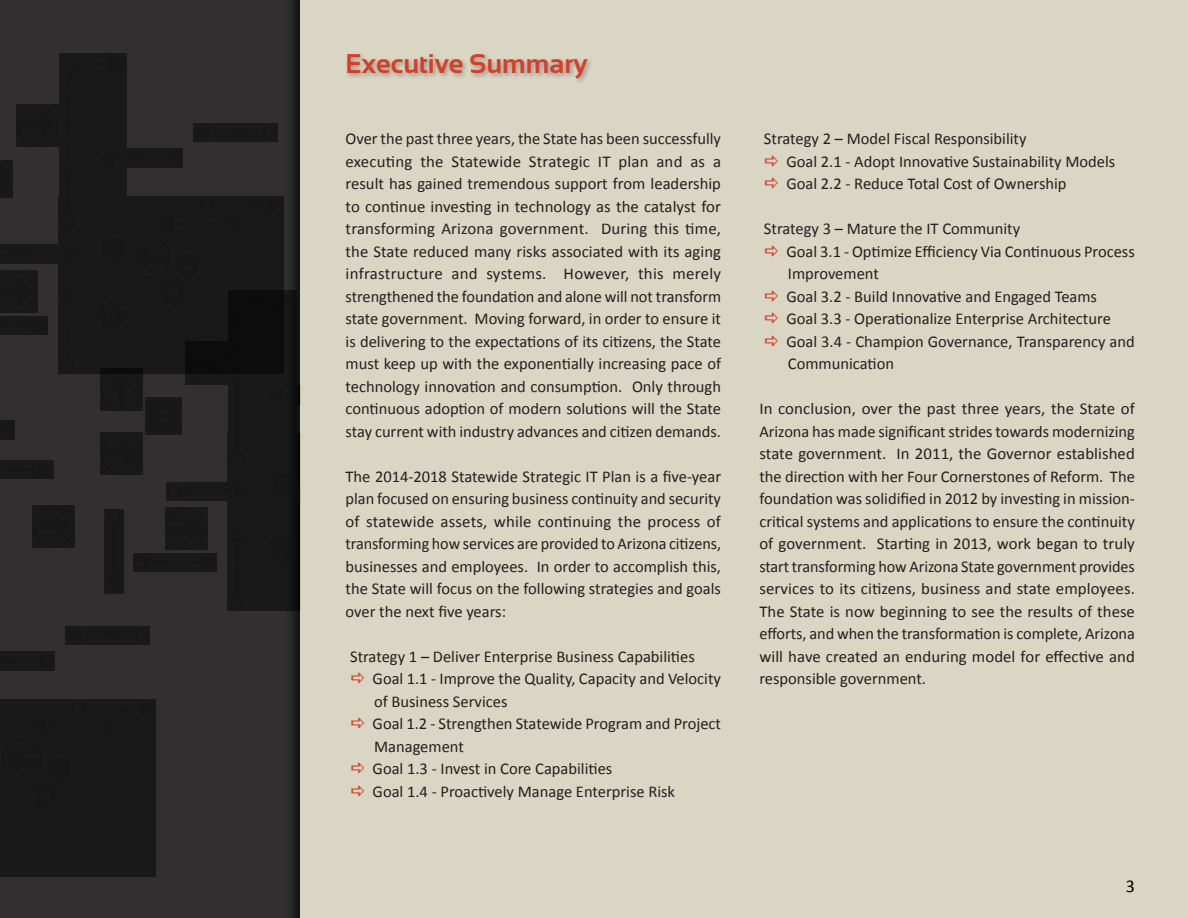
<style>
.page{position:relative;width:1188px;height:918px;background:#fff}
.page>*{position:absolute;margin:0;border:0;box-sizing:border-box;transform-origin:0 0}
.t1{font:700 27px "Sansation";color:#d73e27}
.t2{font:18px "Calibri";color:#000}
.t3{font:16.5px/22.5px "Calibri";color:#231f20}
</style>
<div class="page">
<div style="left:295px;top:0;width:893px;height:918px;background:#dad6c4"></div>
<div style="left:0;top:0;width:302px;height:918px;background:#231f20;opacity:.75"></div>
<div style="left:345px;top:52px;width:249px;height:33px;background:#231f20;opacity:.33"></div>
<div style="left:66px;top:626px;width:83px;height:19px;background:#1a191a"></div>
<svg style="left:0;top:654px;width:54px;height:14px"></svg>
<div style="left:1px;top:700px;width:155px;height:111px;background:#1a191a"></div>
<svg style="left:0;top:53px;width:302px;height:557px;background:#242223"></svg>
<p class="t1" style="left:346px;top:49px;width:244px">Executive Summary</p>
<p class="t3" style="left:346px;top:127px;width:377px;text-align:justify">Over the past three years, the State has been successfully executing the Statewide Strategic IT plan and as a result has gained tremendous support from leadership to continue investing in technology as the catalyst for transforming Arizona government. During this time, the State reduced many risks associated with its aging infrastructure and systems. However, this merely strengthened the foundation and alone will not transform state government. Moving forward, in order to ensure it is delivering to the expectations of its citizens, the State must keep up with the exponentially increasing pace of technology innovation and consumption. Only through continuous adoption of modern solutions will the State stay current with industry advances and citizen demands.</p>
<p class="t3" style="left:346px;top:465px;width:377px;text-align:justify">The 2014-2018 Statewide Strategic IT Plan is a five-year plan focused on ensuring business continuity and security of statewide assets, while continuing the process of transforming how services are provided to Arizona citizens, businesses and employees. In order to accomplish this, the State will focus on the following strategies and goals over the next five years:</p>
<p class="t3" style="left:350px;top:645px;width:346px">Strategy 1 – Deliver Enterprise Business Capabilities</p>
<p class="t3" style="left:373px;top:667px;width:350px">Goal 1.1 - Improve the Quality, Capacity and Velocity of Business Services</p>
<p class="t3" style="left:373px;top:712px;width:350px">Goal 1.2 - Strengthen Statewide Program and Project<br>Management</p>
<p class="t3" style="left:373px;top:757px;width:241px">Goal 1.3 - Invest in Core Capabilities</p>
<p class="t3" style="left:373px;top:780px;width:304px">Goal 1.4 - Proactively Manage Enterprise Risk</p>
<p class="t3" style="left:764px;top:127px;width:264px">Strategy 2 – Model Fiscal Responsibility</p>
<p class="t3" style="left:786px;top:150px;width:330px">Goal 2.1 - Adopt Innovative Sustainability Models</p>
<p class="t3" style="left:786px;top:172px;width:282px">Goal 2.2 - Reduce Total Cost of Ownership</p>
<p class="t3" style="left:764px;top:217px;width:258px">Strategy 3 – Mature the IT Community</p>
<p class="t3" style="left:786px;top:240px;width:350px">Goal 3.1 - Optimize Efficiency Via Continuous Process<br>Improvement</p>
<p class="t3" style="left:786px;top:285px;width:312px">Goal 3.2 - Build Innovative and Engaged Teams</p>
<p class="t3" style="left:786px;top:307px;width:326px">Goal 3.3 - Operationalize Enterprise Architecture</p>
<p class="t3" style="left:786px;top:330px;width:350px">Goal 3.4 - Champion Governance, Transparency and<br>Communication</p>
<p class="t3" style="left:759px;top:397px;width:377px;text-align:justify">In conclusion, over the past three years, the State of Arizona has made significant strides towards modernizing state government. In 2011, the Governor established the direction with her Four Cornerstones of Reform. The foundation was solidified in 2012 by investing in mission&shy;critical systems and applications to ensure the continuity of government. Starting in 2013, work began to truly start transforming how Arizona State government provides services to its citizens, business and state employees.<br>The State is now beginning to see the results of these efforts, and when the transformation is complete, Arizona will have created an enduring model for effective and responsible government.</p>
<p class="t2" style="left:1126px;top:875px;width:11px">3</p>
</div>
